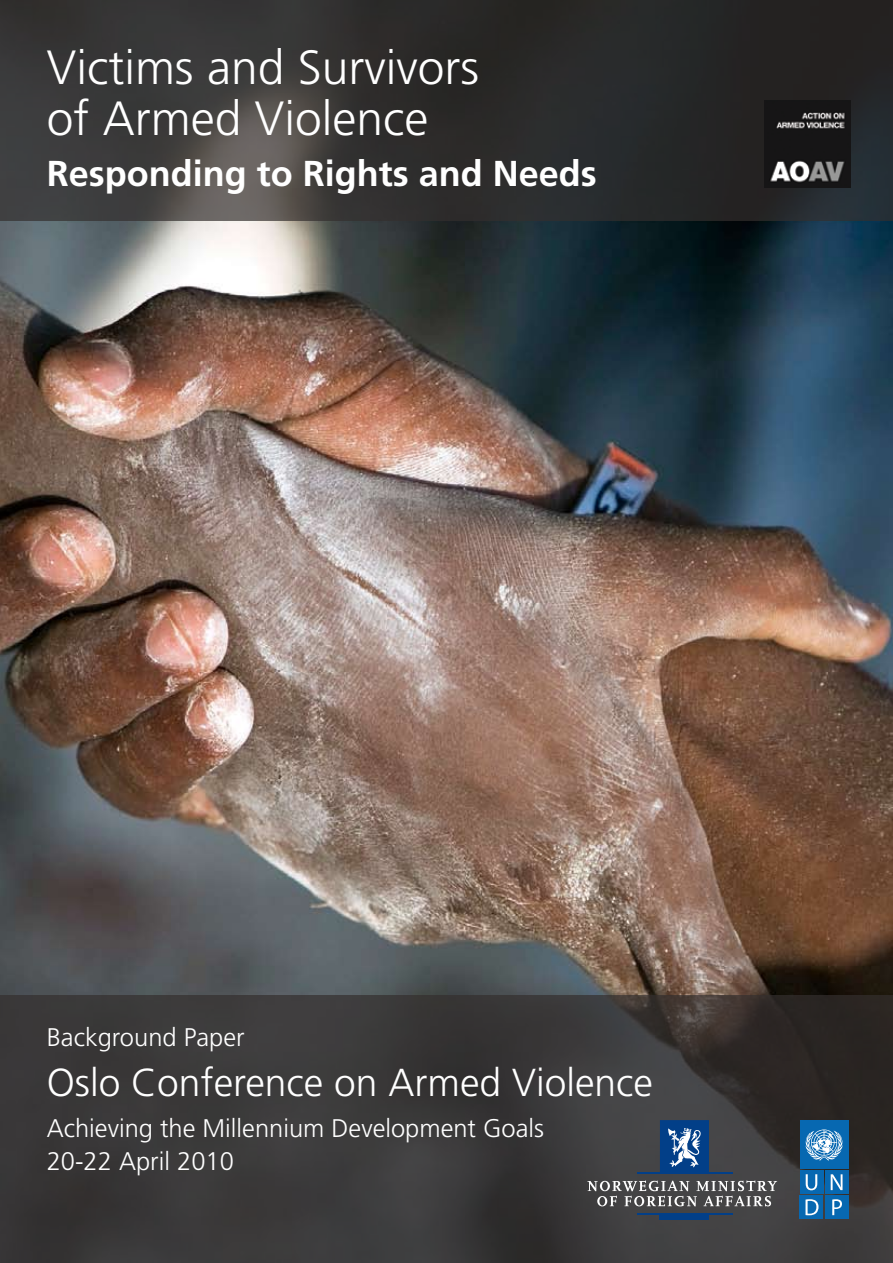
<style>
.page{position:relative;width:893px;height:1263px;background:#fff}
.page>*{position:absolute;margin:0;border:0;box-sizing:border-box;transform-origin:0 0}
.t1{font:300 48px/51px "Frutiger";color:#fff}
.t2{font:300 39px "Frutiger";color:#fff}
.t3{font:700 36px "Frutiger";color:#fff}
.t4{font:300 25.5px/33px "Frutiger";color:#fff}
</style>
<div class="page">
<img style="left:0;top:221px;width:893px;height:774px">
<svg style="left:0;top:0;width:893px;height:221px;background:#323232"></svg>
<svg style="left:0;top:995px;width:893px;height:268px;background:#393738"></svg>
<img style="left:764px;top:101px;width:86px;height:86px">
<div style="left:800px;top:1170px;width:23px;height:24px;background:#0768b1"></div>
<svg style="left:806px;top:1174px;width:11px;height:16px"></svg>
<div style="left:825px;top:1170px;width:23px;height:24px;background:#0768b1"></div>
<svg style="left:831px;top:1174px;width:11px;height:16px"></svg>
<div style="left:825px;top:1195px;width:23px;height:24px;background:#0768b1"></div>
<svg style="left:832px;top:1199px;width:10px;height:16px"></svg>
<div style="left:800px;top:1195px;width:23px;height:24px;background:#0768b1"></div>
<svg style="left:805px;top:1199px;width:13px;height:16px"></svg>
<div style="left:800px;top:1120px;width:48px;height:49px;background:#0768b1"></div>
<svg style="left:806px;top:1129px;width:37px;height:32px"></svg>
<svg style="left:587px;top:1180px;width:190px;height:26px;background:#707071"></svg>
<hr style="left:637px;top:1213px;width:95px;height:1px;background:#023f88">
<div style="left:660px;top:1213px;width:49px;height:6px;background:#023f88"></div>
<hr style="left:637px;top:1173px;width:95px;height:1px;background:#023f88">
<div style="left:660px;top:1120px;width:49px;height:54px;background:#023f88"></div>
<svg style="left:668px;top:1128px;width:33px;height:39px"></svg>
<h1 class="t1" style="left:47px;top:42px;width:434px">Victims and Survivors of Armed Violence</h1>
<h3 class="t3" style="left:47px;top:153px;width:552px">Responding to Rights and Needs</h3>
<p class="t4" style="left:47px;top:1020px;width:199px">Background Paper</p>
<h2 class="t2" style="left:47px;top:1060px;width:608px">Oslo Conference on Armed Violence</h2>
<p class="t4" style="left:47px;top:1112px;width:499px">Achieving the Millennium Development Goals<br>20-22 April 2010</p>
</div>
